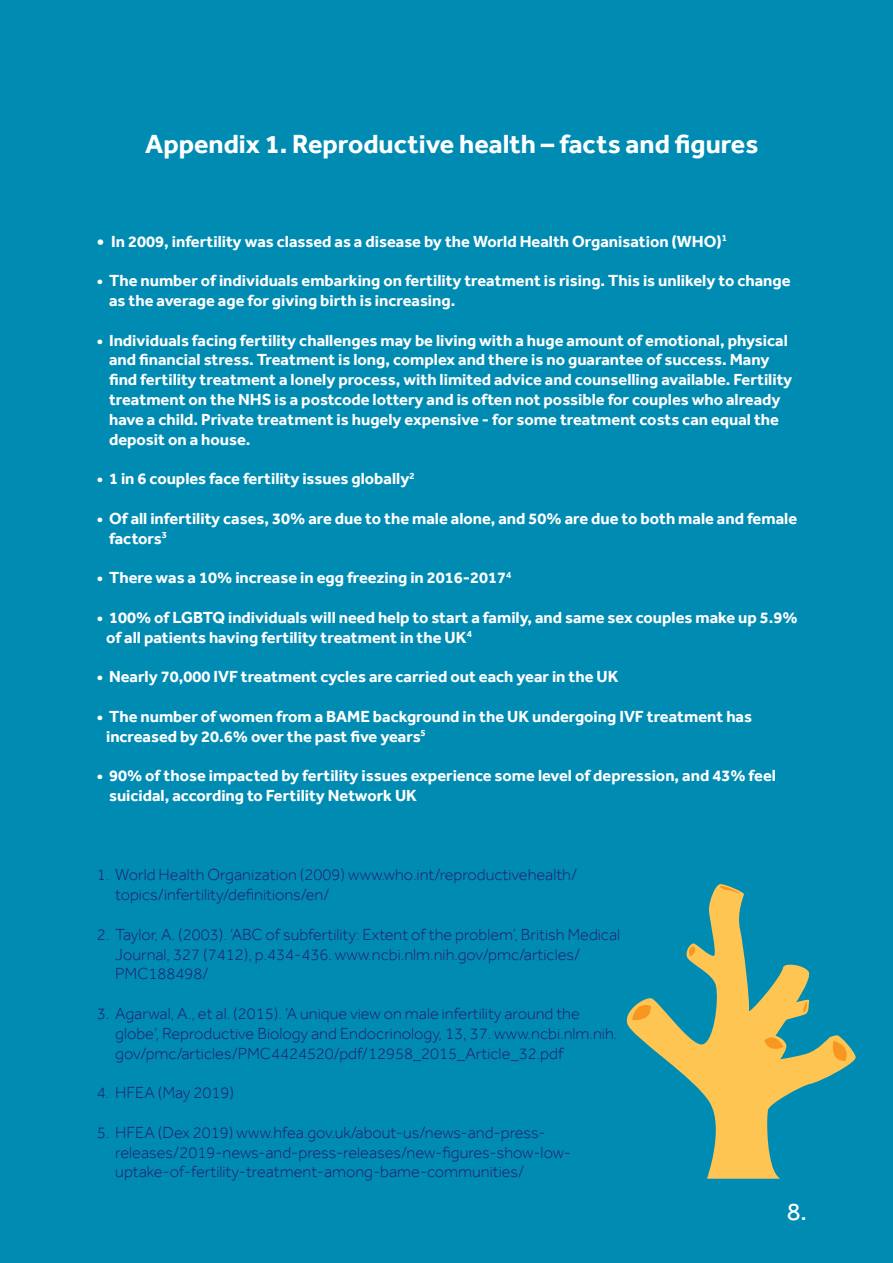
<style>
.page{position:relative;width:893px;height:1263px;background:#008bb3}
.page>*{position:absolute;margin:0;border:0;box-sizing:border-box;transform-origin:0 0}
.t1{font:700 27px "Effra";color:#fff}
.t2{font:25.5px "Effra";color:#fff}
.t3{font:700 16.5px/19.8px "Effra";color:#fff}
.t4{font:300 16.5px/19.8px "Effra";color:#261b6f}
.s1{font-size:19.5px}
</style>
<div class="page">
<svg style="left:627px;top:884px;width:229px;height:295px"></svg>
<svg style="left:632px;top:1004px;width:20px;height:17px"></svg>
<svg style="left:832px;top:1041px;width:17px;height:20px"></svg>
<svg style="left:688px;top:946px;width:8px;height:10px"></svg>
<svg style="left:801px;top:1001px;width:7px;height:12px"></svg>
<svg style="left:717px;top:885px;width:23px;height:9px"></svg>
<svg style="left:737px;top:1031px;width:52px;height:51px;background:#ecbe55"></svg>
<h1 class="t1" style="left:145px;top:128px;width:615px">Appendix 1. Reproductive health – facts and figures</h1>
<p class="t3" style="left:97px;top:231px;width:632px"><span class="s1">•</span> In 2009, infertility was classed as a disease by the World Health Organisation (WHO)<sup>1</sup></p>
<p class="t3" style="left:109px;top:271px;width:683px;text-indent:-12px">• The number of individuals embarking on fertility treatment is rising. This is unlikely to change as the average age for giving birth is increasing.</p>
<p class="t3" style="left:109px;top:330px;width:685px;text-indent:-12px">• Individuals facing fertility challenges may be living with a huge amount of emotional, physical and financial stress. Treatment is long, complex and there is no guarantee of success. Many find fertility treatment a lonely process, with limited advice and counselling available. Fertility treatment on the NHS is a postcode lottery and is often not possible for couples who already have a child. Private treatment is hugely expensive - for some treatment costs can equal the deposit on a house.</p>
<p class="t3" style="left:97px;top:469px;width:319px">• 1 in 6 couples face fertility issues globally<sup>2</sup></p>
<p class="t3" style="left:109px;top:508px;width:690px;text-indent:-12px">• Of all infertility cases, 30% are due to the male alone, and 50% are due to both male and female factors<sup>3</sup></p>
<p class="t3" style="left:97px;top:568px;width:416px">• There was a 10% increase in egg freezing in 2016-2017<sup>4</sup></p>
<p class="t3" style="left:106px;top:607px;width:693px;text-indent:-9px">• 100% of LGBTQ individuals will need help to start a family, and same sex couples make up 5.9% of all patients having fertility treatment in the UK<sup>4</sup></p>
<p class="t3" style="left:97px;top:667px;width:523px">• Nearly 70,000 IVF treatment cycles are carried out each year in the UK</p>
<p class="t3" style="left:106px;top:706px;width:647px;text-indent:-9px">• The number of women from a BAME background in the UK undergoing IVF treatment has increased by 20.6% over the past five years<sup>5</sup></p>
<p class="t3" style="left:109px;top:766px;width:668px;text-indent:-12px">• 90% of those impacted by fertility issues experience some level of depression, and 43% feel suicidal, according to Fertility Network UK</p>
<p class="t4" style="left:115px;top:865px;width:463px;text-indent:-19px">1. World Health Organization (2009) www.who.int/reproductivehealth/ topics/infertility/definitions/en/</p>
<p class="t4" style="left:115px;top:924px;width:506px;text-indent:-19px">2. Taylor, A. (2003). ‘ABC of subfertility: Extent of the problem’, British Medical<br>Journal, 327 (7412), p.434-436. www.ncbi.nlm.nih.gov/pmc/articles/<br>PMC188498/</p>
<p class="t4" style="left:115px;top:1003px;width:504px;text-indent:-19px">3. Agarwal, A., et al. (2015). ‘A unique view on male infertility around the globe’, Reproductive Biology and Endocrinology, 13, 37. www.ncbi.nlm.nih. gov/pmc/articles/PMC4424520/pdf/12958_2015_Article_32.pdf</p>
<p class="t4" style="left:97px;top:1082px;width:139px">4. HFEA (May 2019)</p>
<p class="t4" style="left:115px;top:1122px;width:457px;text-indent:-19px">5. HFEA (Dex 2019) www.hfea.gov.uk/about-us/news-and-press&shy;releases/2019-news-and-press-releases/new-figures-show-low&shy;uptake-of-fertility-treatment-among-bame-communities/</p>
<h2 class="t2" style="left:787px;top:1196px;width:22px">8.</h2>
</div>
